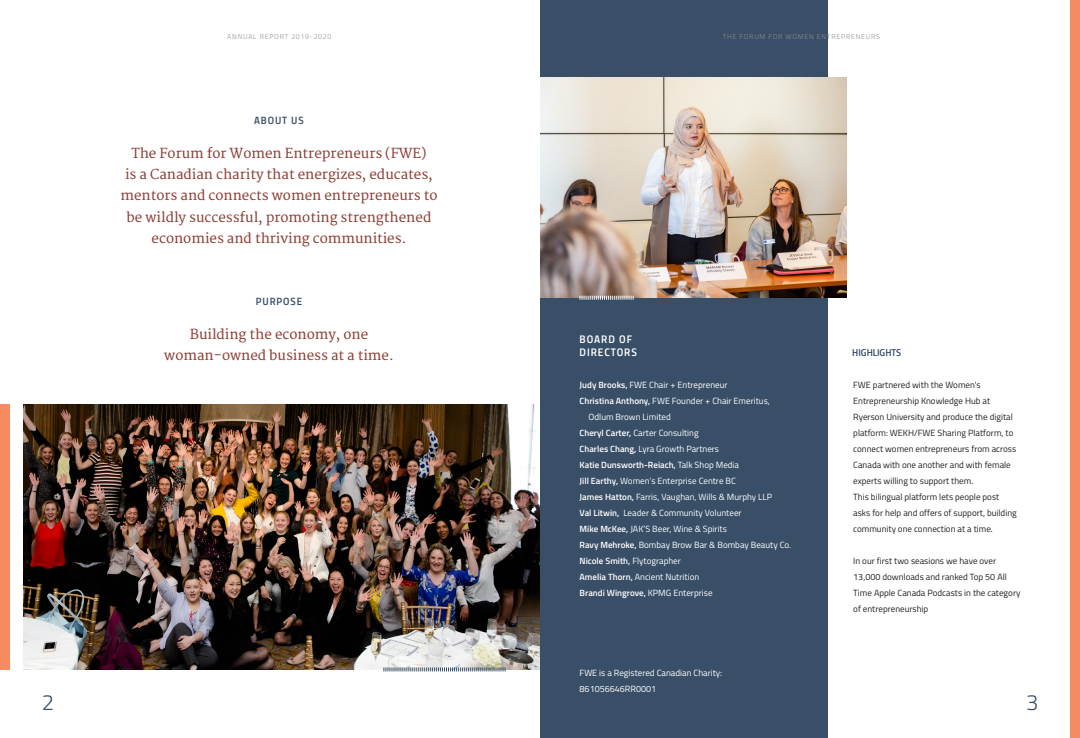
<style>
.page{position:relative;width:1080px;height:738px;background:#fff}
.page>*{position:absolute;margin:0;border:0;box-sizing:border-box;transform-origin:0 0}
.t1{font:300 22px "Titillium";color:#394e67}
.testimonial{font:600 13.5px/21.2px "Martel";color:#8c3d34;text-align:center}
.subhead{font:11px/13.2px "Titillium Semibold Upright";letter-spacing:.085em;color:#fff}
.subhead-2{font:10.6px "Titillium Semibold Upright";letter-spacing:.085em;color:#394e67}
.bodycopy{font:10px "Titillium Semibold Upright";color:#394e67}
.list{font:9px/16px "Titillium";color:#231f20}
.list-2{font:9px "Titillium";color:#fff}
.list-3{font:600 9px "Titillium";color:#fff}
.bodycopy-2{font:9px/16px "Titillium";color:#fff}
.t2{font:300 7px "Titillium";letter-spacing:.11em;color:#8e928d}
.s1{font-weight:600}
.s2{font-weight:400}
</style>
<div class="page">
<img style="left:24px;top:404px;width:516px;height:265px">
<div style="left:1071px;top:0;width:9px;height:738px;background:#f68b61"></div>
<div style="left:0;top:404px;width:9px;height:265px;background:#f68b61"></div>
<svg style="left:384px;top:667px;width:122px;height:4px"></svg>
<div style="left:540px;top:0;width:288px;height:738px;background:#394e67"></div>
<img style="left:540px;top:78px;width:306px;height:220px">
<svg style="left:580px;top:296px;width:54px;height:4px"></svg>
<p class="t2" style="left:227px;top:32px;width:106px">ANNUAL REPORT 2019-2020</p>
<p class="t2" style="left:723px;top:32px;width:159px">THE FORUM FOR WOMEN ENTREPRENEURS</p>
<p class="subhead-2" style="left:254px;top:112px;width:51px">ABOUT US</p>
<p class="testimonial" style="left:120px;top:143px;width:319px">The Forum for Women Entrepreneurs (FWE)<br>is a Canadian charity that energizes, educates, mentors and connects women entrepreneurs to be wildly successful, promoting strengthened economies and thriving communities.</p>
<p class="subhead-2" style="left:256px;top:293px;width:48px">PURPOSE</p>
<p class="testimonial" style="left:164px;top:324px;width:231px">Building the economy, one woman-owned business at a time.</p>
<p class="subhead" style="left:580px;top:332px;width:59px">BOARD OF<br>DIRECTORS</p>
<p class="list-2" style="left:580px;top:378px;width:150px"><span class="s1">Judy Brooks,</span> FWE Chair + Entrepreneur</p>
<p class="list-2" style="left:580px;top:394px;width:192px"><span class="s1">Christina Anthony,</span> FWE Founder + Chair Emeritus,</p>
<p class="list-2" style="left:589px;top:410px;width:84px">Odlum Brown Limited</p>
<p class="list-2" style="left:580px;top:426px;width:121px"><span class="s1">Cheryl Carter,</span> Carter Consulting</p>
<p class="list-2" style="left:580px;top:442px;width:141px"><span class="s1">Charles Chang,</span> Lyra Growth Partners</p>
<p class="list-3" style="left:580px;top:458px;width:161px">Katie Dunsworth-Reiach, <span class="s2">Talk Shop Media</span></p>
<p class="list-2" style="left:580px;top:474px;width:158px"><span class="s1">Jill Earthy,</span> Women’s Enterprise Centre BC</p>
<p class="list-2" style="left:580px;top:490px;width:194px"><span class="s1">James Hatton,</span> Farris, Vaughan, Wills &amp; Murphy LLP</p>
<p class="list-2" style="left:580px;top:506px;width:164px"><span class="s1">Val Litwin,</span> Leader &amp; Community Volunteer</p>
<p class="list-2" style="left:580px;top:522px;width:149px"><span class="s1">Mike McKee,</span> JAK’S Beer, Wine &amp; Spirits</p>
<p class="list-2" style="left:580px;top:538px;width:213px"><span class="s1">Ravy Mehroke,</span> Bombay Brow Bar &amp; Bombay Beauty Co.</p>
<p class="list-3" style="left:580px;top:554px;width:103px">Nicole Smith, <span class="s2">Flytographer</span></p>
<p class="list-2" style="left:580px;top:570px;width:121px"><span class="s1">Amelia Thorn,</span> Ancient Nutrition</p>
<p class="list-3" style="left:580px;top:586px;width:134px">Brandi Wingrove, <span class="s2">KPMG Enterprise</span></p>
<p class="bodycopy-2" style="left:580px;top:664px;width:144px">FWE is a Registered Canadian Charity:<br>861056646RR0001</p>
<p class="bodycopy" style="left:852px;top:345px;width:50px">HIGHLIGHTS</p>
<p class="list" style="left:853px;top:376px;width:165px">FWE partnered with the Women's Entrepreneurship Knowledge Hub at Ryerson University and produce the digital platform: WEKH/FWE Sharing Platform, to connect women entrepreneurs from across Canada with one another and with female experts willing to support them.<br>This bilingual platform lets people post asks for help and offers of support, building community one connection at a time.</p>
<p class="list" style="left:853px;top:552px;width:169px">In our first two seasions we have over 13,000 downloads and ranked Top 50 All Time Apple Canada Podcasts in the category of entrepreneurship</p>
<h1 class="t1" style="left:42px;top:686px;width:14px">2</h1>
<h1 class="t1" style="left:1026px;top:686px;width:14px">3</h1>
</div>
